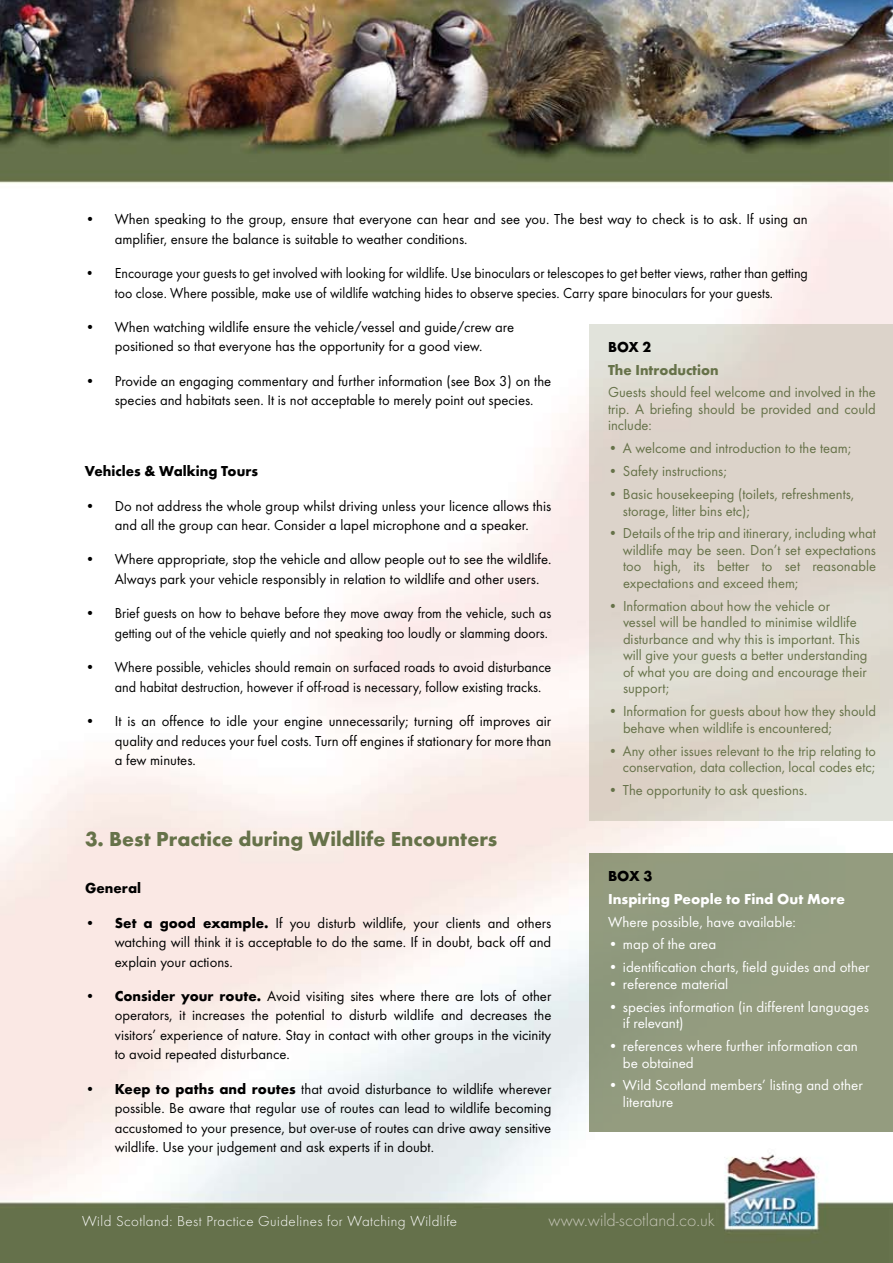
<style>
.page{position:relative;width:893px;height:1263px;background:#fff}
.page>*{position:absolute;margin:0;border:0;box-sizing:border-box;transform-origin:0 0}
.t1{font:700 21px "Futura T";color:#667249}
.t2{font:300 18px "Futura T";color:#c5c5b6}
.t3{font:15px/19.5px "Futura T";color:#000}
.t4{font:15px/16.5px "Futura T";color:#667249}
.t5{font:15px/16.5px "Futura T";color:#fff}
.t6{font:15px/19.5px "Futura T";color:#000;text-align:center;scale:.93 1}
.t7{font:300 15px "Futura T";letter-spacing:.03em;color:#fff}
.t8{font:700 15px "Futura T";letter-spacing:-.005em;color:#000}
.t9{font:700 15px "Futura T";color:#fff}
.t10{font:700 15px "Futura T";color:#667249}
.s1{font-weight:700}
</style>
<div class="page">
<img style="left:0;top:0;width:893px;height:1263px">
<div style="left:589px;top:854px;width:304px;height:278px;background:#949c7f"></div>
<div style="left:589px;top:325px;width:304px;height:496px;background:linear-gradient(to right,#ddd6cc,#ddd7ce)"></div>
<p class="t3" style="left:115px;top:209px;width:694px;text-indent:-30px">• When speaking to the group, ensure that everyone can hear and see you. The best way to check is to ask. If using an amplifier, ensure the balance is suitable to weather conditions.</p>
<p class="t6" style="left:85px;top:263px;width:779px">• Encourage your guests to get involved with looking for wildlife. Use binoculars or telescopes to get better views, rather than getting too close. Where possible, make use of wildlife watching hides to observe species. Carry spare binoculars for your guests.</p>
<p class="t3" style="left:85px;top:317px;width:431px;text-align:center">• When watching wildlife ensure the vehicle/vessel and guide/crew are positioned so that everyone has the opportunity for a good view.</p>
<p class="t3" style="left:115px;top:371px;width:438px;text-indent:-30px">• Provide an engaging commentary and further information (see Box 3) on the species and habitats seen. It is not acceptable to merely point out species.</p>
<p class="t8" style="left:608px;top:338px;width:45px">BOX 2</p>
<p class="t10" style="left:608px;top:361px;width:112px">The Introduction</p>
<p class="t4" style="left:608px;top:384px;width:269px;text-align:justify">Guests should feel welcome and involved in the trip. A briefing should be provided and could include:</p>
<p class="t4" style="left:608px;top:440px;width:245px">• A welcome and introduction to the team;</p>
<p class="t4" style="left:608px;top:463px;width:120px">• Safety instructions;</p>
<p class="t4" style="left:623px;top:486px;width:233px;text-indent:-15px">• Basic housekeeping (toilets, refreshments, storage, litter bins etc);</p>
<p class="t4" style="left:623px;top:525px;width:255px;text-align:justify;text-indent:-15px">• Details of the trip and itinerary, including what wildlife may be seen. Don’t set expectations too high, its better to set reasonable expectations and exceed them;</p>
<p class="t4" style="left:623px;top:597px;width:246px;text-indent:-15px">• Information about how the vehicle or<br>vessel will be handled to minimise wildlife disturbance and why this is important. This will give your guests a better understanding of what you are doing and encourage their support;</p>
<p class="t4" style="left:623px;top:703px;width:254px;text-indent:-15px">• Information for guests about how they should behave when wildlife is encountered;</p>
<p class="t4" style="left:608px;top:742px;width:269px;text-align:right">• Any other issues relevant to the trip relating to conservation, data collection, local codes etc;</p>
<p class="t4" style="left:608px;top:782px;width:201px">• The opportunity to ask questions.</p>
<p class="t8" style="left:85px;top:462px;width:175px">Vehicles &amp; Walking Tours</p>
<p class="t3" style="left:85px;top:496px;width:468px;text-align:center">• Do not address the whole group whilst driving unless your licence allows this and all the group can hear. Consider a lapel microphone and a speaker.</p>
<p class="t3" style="left:115px;top:549px;width:438px;text-indent:-30px">• Where appropriate, stop the vehicle and allow people out to see the wildlife.<br>Always park your vehicle responsibly in relation to wildlife and other users.</p>
<p class="t3" style="left:85px;top:603px;width:468px;text-align:right">• Brief guests on how to behave before they move away from the vehicle, such as getting out of the vehicle quietly and not speaking too loudly or slamming doors.</p>
<p class="t3" style="left:115px;top:657px;width:438px;text-indent:-30px">• Where possible, vehicles should remain on surfaced roads to avoid disturbance and habitat destruction, however if off-road is necessary, follow existing tracks.</p>
<p class="t3" style="left:115px;top:711px;width:438px;text-align:justify;text-indent:-30px">• It is an offence to idle your engine unnecessarily; turning off improves air quality and reduces your fuel costs. Turn off engines if stationary for more than a few minutes.</p>
<h1 class="t1" style="left:85px;top:826px;width:414px">3. Best Practice during Wildlife Encounters</h1>
<p class="t8" style="left:85px;top:879px;width:58px">General</p>
<p class="t3" style="left:115px;top:913px;width:438px;text-align:justify;text-indent:-30px">• <span class="s1">Set a good example.</span> If you disturb wildlife, your clients and others watching will think it is acceptable to do the same. If in doubt, back off and explain your actions.</p>
<p class="t3" style="left:115px;top:986px;width:438px;text-align:justify;text-indent:-30px">• <span class="s1">Consider your route.</span> Avoid visiting sites where there are lots of other operators, it increases the potential to disturb wildlife and decreases the visitors’ experience of nature. Stay in contact with other groups in the vicinity to avoid repeated disturbance.</p>
<p class="t3" style="left:115px;top:1079px;width:438px;text-align:justify;text-indent:-30px">• <span class="s1">Keep to paths and routes</span> that avoid disturbance to wildlife wherever possible. Be aware that regular use of routes can lead to wildlife becoming accustomed to your presence, but over-use of routes can drive away sensitive wildlife. Use your judgement and ask experts if in doubt.</p>
<p class="t8" style="left:608px;top:867px;width:46px">BOX 3</p>
<p class="t9" style="left:608px;top:890px;width:238px">Inspiring People to Find Out More</p>
<p class="t5" style="left:608px;top:913px;width:189px">Where possible, have available:</p>
<p class="t5" style="left:608px;top:936px;width:110px">• map of the area</p>
<p class="t5" style="left:608px;top:959px;width:263px">• identification charts, field guides and other</p>
<p class="t5" style="left:608px;top:975px;width:122px">• reference material</p>
<p class="t5" style="left:623px;top:998px;width:247px;text-indent:-15px">• species information (in different languages if relevant)</p>
<p class="t5" style="left:623px;top:1038px;width:236px;text-indent:-15px">• references where further information can be obtained</p>
<p class="t5" style="left:623px;top:1077px;width:241px;text-indent:-15px">• Wild Scotland members’ listing and other literature</p>
<p class="t7" style="left:82px;top:1212px;width:376px">Wild Scotland: Best Practice Guidelines for Watching Wildlife</p>
<p class="t2" style="left:549px;top:1209px;width:168px">www.wild-scotland.co.uk</p>
</div>
